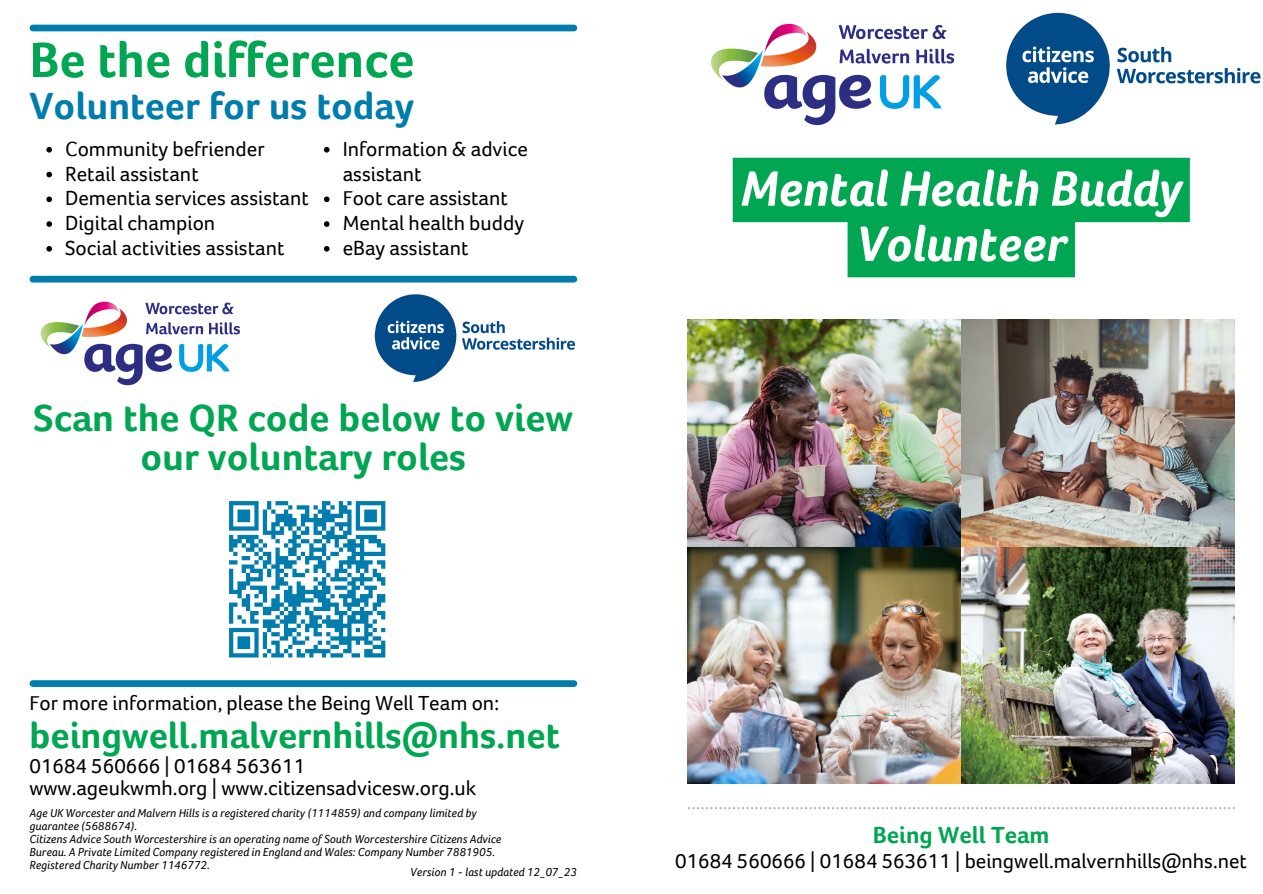
<style>
.page{position:relative;width:1263px;height:894px;background:#fff}
.page>*{position:absolute;margin:0;border:0;box-sizing:border-box;transform-origin:0 0}
.t1{font:italic 700 51px/55.1px "Foco Age UK";color:#fff;text-align:center}
.t2{font:700 51px "Foco Age UK";color:#00a651}
.t3{font:700 39px/38.2px "Foco Age UK";color:#00a651;text-align:center}
.t4{font:700 39px "Foco Age UK";color:#007dad}
.t5{font:700 37.5px "Foco Age UK";color:#00a651}
.t6{font:700 24px "Foco Age UK";color:#00a651}
.t7{font:21px/24.8px "Foco Age UK";color:#000}
.t8{font:italic 12px/13px "Foco Age UK";color:#000}
</style>
<div class="page">
<img style="left:711px;top:23px;width:244px;height:103px">
<svg style="left:688px;top:807px;width:547px;height:2px"></svg>
<div style="left:33px;top:25px;width:541px;height:6px;background:#007dad"></div>
<div style="left:33px;top:276px;width:541px;height:6px;background:#007dad"></div>
<img style="left:37px;top:282px;width:224px;height:104px">
<div style="left:33px;top:680px;width:541px;height:6px;background:#007dad"></div>
<svg style="left:229px;top:501px;width:157px;height:157px"></svg>
<img style="left:687px;top:319px;width:547px;height:464px">
<img style="left:1006px;top:12px;width:255px;height:113px">
<svg style="left:733px;top:158px;width:457px;height:119px;fill:#00a651"></svg>
<img style="left:374px;top:294px;width:201px;height:89px">
<svg style="left:46px;top:147px;width:6px;height:5px"></svg>
<svg style="left:46px;top:172px;width:6px;height:5px"></svg>
<svg style="left:46px;top:196px;width:6px;height:6px"></svg>
<svg style="left:46px;top:221px;width:6px;height:6px"></svg>
<svg style="left:46px;top:246px;width:6px;height:5px"></svg>
<svg style="left:324px;top:147px;width:6px;height:5px"></svg>
<svg style="left:324px;top:196px;width:6px;height:6px"></svg>
<svg style="left:324px;top:221px;width:6px;height:6px"></svg>
<svg style="left:324px;top:246px;width:6px;height:5px"></svg>
<p class="t2" style="left:30px;top:32px;width:386px">Be the difference</p>
<p class="t4" style="left:30px;top:84px;width:386px">Volunteer for us today</p>
<p class="t7" style="left:65px;top:137px;width:201px">Community befriender</p>
<p class="t7" style="left:65px;top:161px;width:135px">Retail assistant</p>
<p class="t7" style="left:65px;top:186px;width:245px">Dementia services assistant</p>
<p class="t7" style="left:65px;top:211px;width:152px">Digital champion</p>
<p class="t7" style="left:65px;top:236px;width:221px">Social activities assistant</p>
<p class="t7" style="left:343px;top:137px;width:187px">Information &amp; advice assistant</p>
<p class="t7" style="left:343px;top:186px;width:167px">Foot care assistant</p>
<p class="t7" style="left:343px;top:211px;width:183px">Mental health buddy</p>
<p class="t7" style="left:343px;top:236px;width:127px">eBay assistant</p>
<p class="t3" style="left:33px;top:399px;width:541px">Scan the QR code below to view our voluntary roles</p>
<p class="t7" style="left:30px;top:690px;width:471px">For more information, please the Being Well Team on:</p>
<p class="t5" style="left:30px;top:714px;width:532px">beingwell.malvernhills@nhs.net</p>
<p class="t7" style="left:30px;top:753px;width:277px">01684 560666 | 01684 563611</p>
<p class="t7" style="left:30px;top:775px;width:448px">www.ageukwmh.org | www.citizensadvicesw.org.uk</p>
<p class="t8" style="left:30px;top:806px;width:449px">Age UK Worcester and Malvern Hills is a registered charity (1114859) and company limited by guarantee (5688674).</p>
<p class="t8" style="left:30px;top:832px;width:473px">Citizens Advice South Worcestershire is an operating name of South Worcestershire Citizens Advice<br>Bureau. A Private Limited Company registered in England and Wales: Company Number 7881905.<br>Registered Charity Number 1146772.</p>
<p class="t8" style="left:410px;top:864px;width:168px">Version 1 - last updated 12_07_23</p>
<p class="t1" style="left:741px;top:161px;width:443px">Mental Health Buddy<br>Volunteer</p>
<p class="t6" style="left:873px;top:821px;width:178px">Being Well Team</p>
<p class="t7" style="left:675px;top:848px;width:573px">01684 560666 | 01684 563611 | beingwell.malvernhills@nhs.net</p>
</div>
